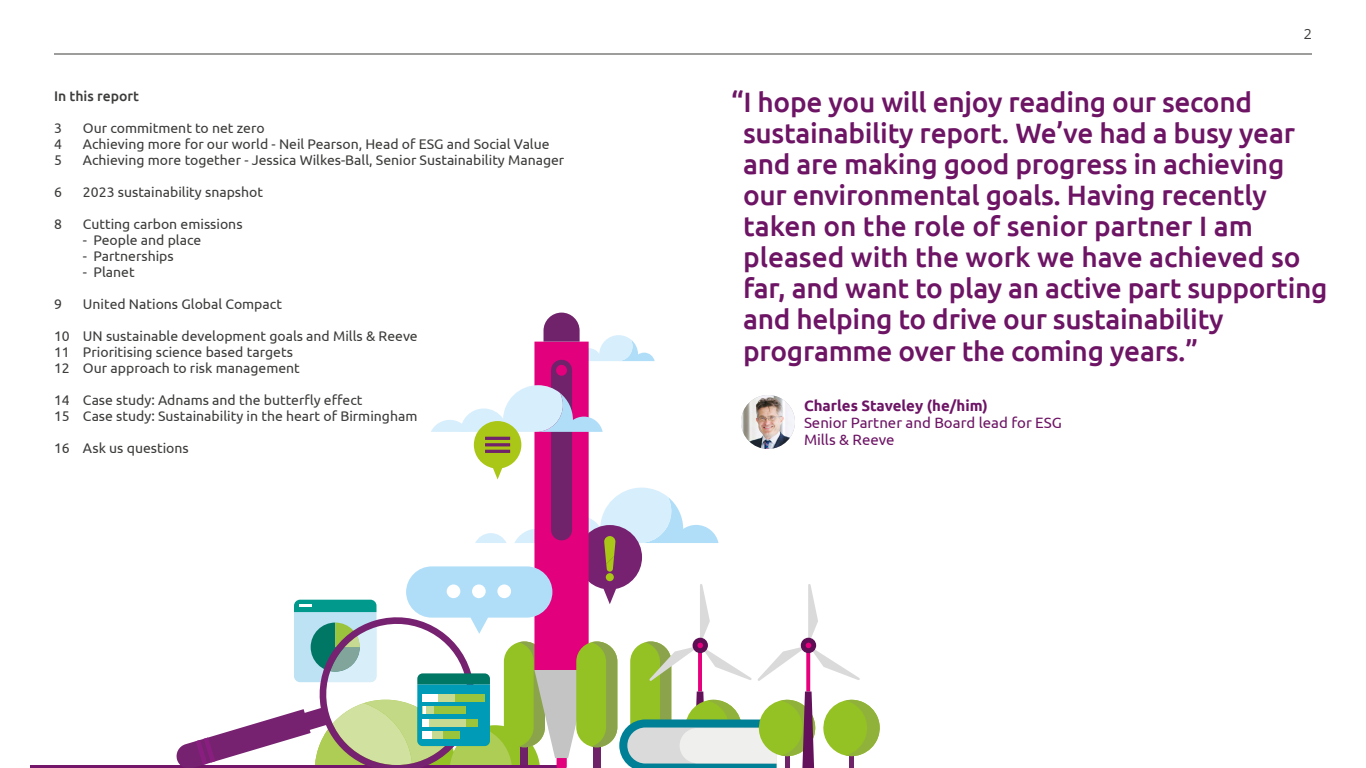
<style>
.page{position:relative;width:1366px;height:768px;background:#fff}
.page>*{position:absolute;margin:0;border:0;box-sizing:border-box;transform-origin:0 0}
.t1{font:500 28px/31.2px "Ubuntu";letter-spacing:-.01em;color:#6d1465}
.t2{font:15px/17px "Ubuntu";color:#6d1465}
.t3{font:700 15px "Ubuntu";color:#6d1465}
.t4{font:14px/16px "Ubuntu";color:#3c3c3b}
.t5{font:500 14px "Ubuntu";color:#3c3c3b}
.t6{font:14px "Open Sans";color:#3c3c3b}
</style>
<div class="page">
<hr style="left:30px;top:766px;width:536px;height:2px;background:#74166a">
<div style="left:534px;top:342px;width:55px;height:328px;background:#e3007d"></div>
<svg style="left:544px;top:313px;width:111px;height:48px"></svg>
<div style="left:551px;top:360px;width:21px;height:180px;background:#70226a;border-radius:10px"></div>
<div style="left:556px;top:365px;width:11px;height:11px;background:#e3007d;border-radius:50%"></div>
<svg style="left:175px;top:712px;width:119px;height:56px"></svg>
<svg style="left:196px;top:737px;width:19px;height:28px"></svg>
<svg style="left:431px;top:385px;width:172px;height:94px"></svg>
<hr style="left:485px;top:437px;width:25px;height:3px;background:#70226a">
<hr style="left:485px;top:443px;width:25px;height:3px;background:#70226a">
<hr style="left:485px;top:450px;width:25px;height:3px;background:#70226a">
<svg style="left:294px;top:488px;width:586px;height:280px"></svg>
<hr style="left:54px;top:54px;width:1258px;height:1px;background:#3c3c3b">
<img style="left:741px;top:395px;width:54px;height:54px;border-radius:27px">
<p class="t5" style="left:54px;top:87px;width:86px">In this report</p>
<p class="t4" style="left:54px;top:119px;width:9px">3</p>
<p class="t4" style="left:83px;top:119px;width:183px">Our commitment to net zero</p>
<p class="t4" style="left:54px;top:135px;width:9px">4</p>
<p class="t4" style="left:83px;top:135px;width:468px">Achieving more for our world - Neil Pearson, Head of ESG and Social Value</p>
<p class="t4" style="left:54px;top:151px;width:9px">5</p>
<p class="t4" style="left:83px;top:151px;width:483px">Achieving more together - Jessica Wilkes-Ball, Senior Sustainability Manager</p>
<p class="t4" style="left:54px;top:183px;width:9px">6</p>
<p class="t4" style="left:83px;top:183px;width:182px">2023 sustainability snapshot</p>
<p class="t4" style="left:54px;top:215px;width:9px">8</p>
<p class="t4" style="left:83px;top:215px;width:161px">Cutting carbon emissions</p>
<p class="t4" style="left:83px;top:231px;width:120px">- People and place</p>
<p class="t4" style="left:83px;top:247px;width:92px">- Partnerships</p>
<p class="t4" style="left:83px;top:263px;width:53px">- Planet</p>
<p class="t4" style="left:54px;top:295px;width:9px">9</p>
<p class="t4" style="left:83px;top:295px;width:201px">United Nations Global Compact</p>
<p class="t4" style="left:54px;top:327px;width:365px">10 UN sustainable development goals and Mills &amp; Reeve<br>11 Prioritising science based targets<br>12 Our approach to risk management</p>
<p class="t4" style="left:54px;top:391px;width:365px">14 Case study: Adnams and the butterfly effect<br>15 Case study: Sustainability in the heart of Birmingham</p>
<p class="t4" style="left:54px;top:439px;width:136px">16 Ask us questions</p>
<p class="t6" style="left:1304px;top:24px;width:10px">2</p>
<p class="t1" style="left:743px;top:85px;width:586px;text-indent:-12px">“I hope you will enjoy reading our second sustainability report. We’ve had a busy year and are making good progress in achieving our environmental goals. Having recently taken on the role of senior partner I am pleased with the work we have achieved so far, and want to play an active part supporting and helping to drive our sustainability programme over the coming years.”</p>
<p class="t3" style="left:804px;top:397px;width:185px">Charles Staveley (he/him)</p>
<p class="t2" style="left:804px;top:414px;width:259px">Senior Partner and Board lead for ESG<br>Mills &amp; Reeve</p>
</div>
